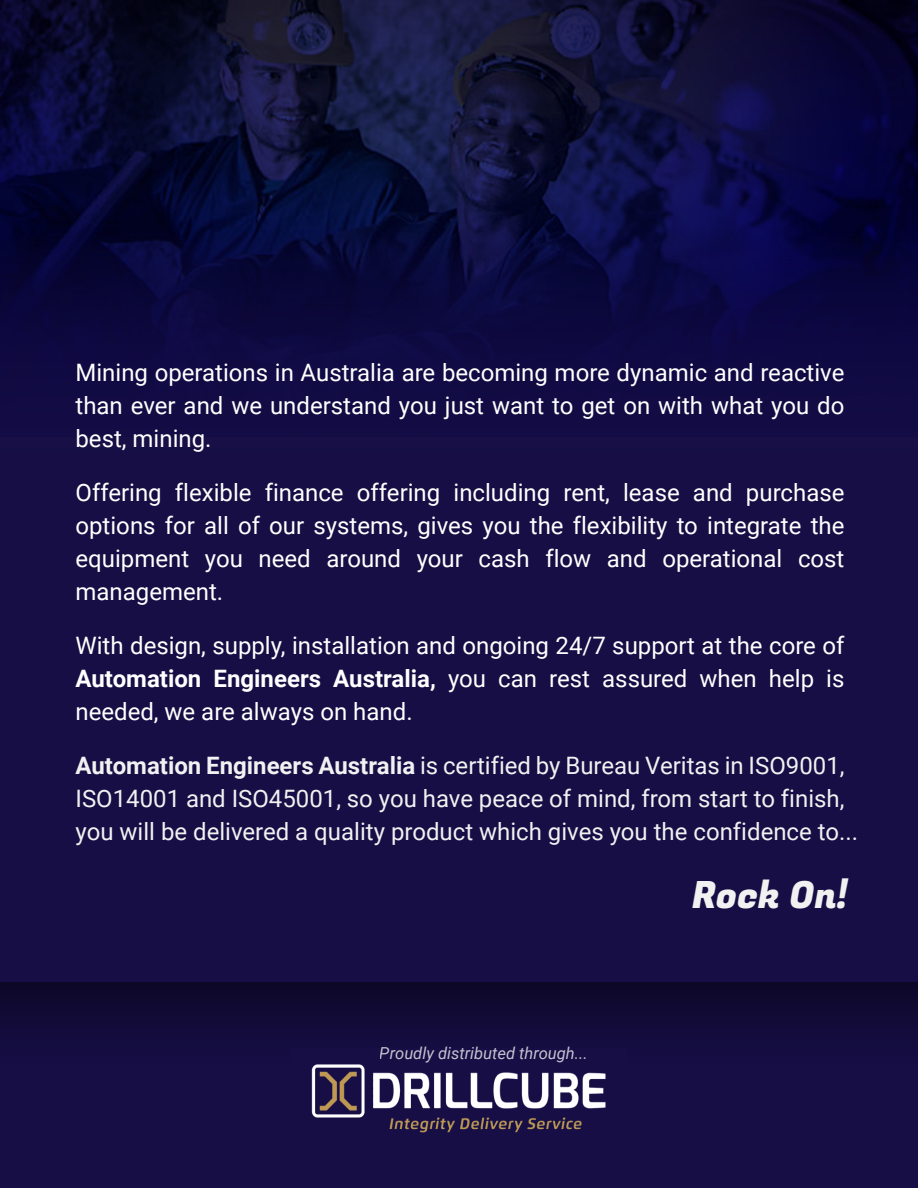
<style>
.page{position:relative;width:918px;height:1188px;background:#fff}
.page>*{position:absolute;margin:0;border:0;box-sizing:border-box;transform-origin:0 0}
.t1{font:37.5px "Fugaz One";color:#f1f1f2}
.t2{font:24px/33px "Roboto";color:#fff;text-align:justify}
.t3{font:24px/33px "Roboto";color:#f1f1f2}
.t4{font:italic 16.5px "Roboto";color:#fff}
.s1{font-weight:700}
</style>
<div class="page">
<img style="left:0;top:0;width:918px;height:230px">
<div style="left:0;top:230px;width:918px;height:958px;background:linear-gradient(to bottom,#0f0b41,#191046)"></div>
<div style="left:0;top:982px;width:918px;height:88px;background:linear-gradient(to bottom,#0d0829,#170e47)"></div>
<img style="left:291px;top:1048px;width:336px;height:96px">
<p class="t2" style="left:76px;top:355px;width:771px">Mining operations in Australia are becoming more dynamic and reactive than ever and we understand you just want to get on with what you do best, mining.</p>
<p class="t2" style="left:76px;top:475px;width:771px">Offering flexible finance offering including rent, lease and purchase options for all of our systems, gives you the flexibility to integrate the equipment you need around your cash flow and operational cost management.</p>
<p class="t2" style="left:76px;top:628px;width:771px">With design, supply, installation and ongoing 24/7 support at the core of <span class="s1">Automation Engineers Australia,</span> you can rest assured when help is needed, we are always on hand.</p>
<p class="t3" style="left:76px;top:748px;width:784px"><span class="s1">Automation Engineers Australia</span> is certified by Bureau Veritas in ISO9001,<br>ISO14001 and ISO45001, so you have peace of mind, from start to finish, you will be delivered a quality product which gives you the confidence to...</p>
<h1 class="t1" style="left:692px;top:869px;width:158px">Rock On!</h1>
<p class="t4" style="left:380px;top:1041px;width:210px">Proudly distributed through...</p>
</div>
